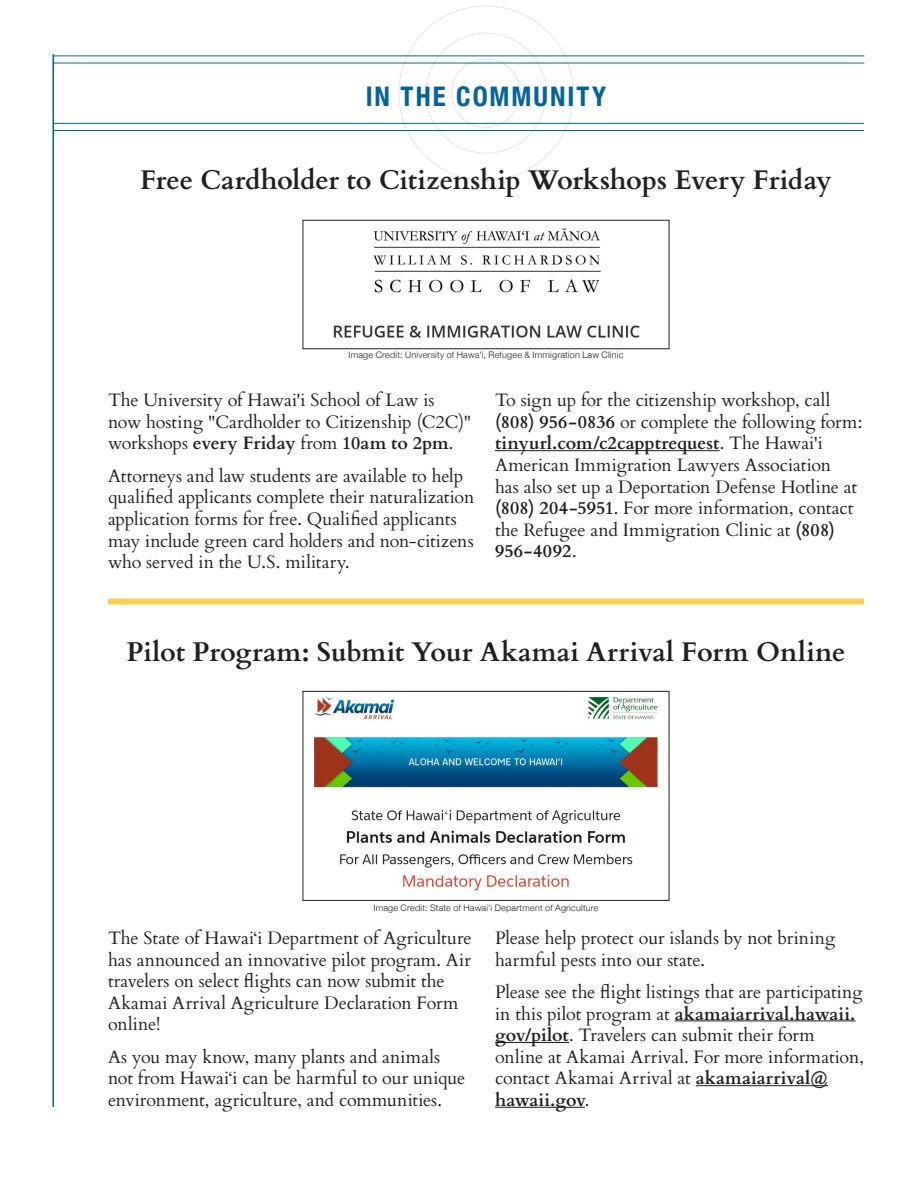
<style>
.page{position:relative;width:918px;height:1188px;background:#fff}
.page>*{position:absolute;margin:0;border:0;box-sizing:border-box;transform-origin:0 0}
.t1{font:700 27px "Cardo";letter-spacing:-.005em;color:#231f20}
.t2{font:700 condensed 27px "Helvetica Neue";letter-spacing:.075em;color:#01649c}
.t3{font:18px/21.6px "Cardo";letter-spacing:-.005em;color:#231f20}
.t4{font:300 9px "Helvetica Neue";letter-spacing:.025em;color:#231f20}
.s1{font-weight:700}
</style>
<div class="page">
<hr style="left:52px;top:54px;width:2px;height:1053px;background:#01649c">
<img style="left:314px;top:697px;width:344px;height:194px">
<div style="left:303px;top:691px;width:366px;height:210px;border:1px solid #231f20"></div>
<div style="left:452px;top:59px;width:68px;height:69px;border:1px solid #e1e7f1;border-radius:50%"></div>
<hr style="left:54px;top:123px;width:810px;height:1px;background:#01649c">
<hr style="left:54px;top:130px;width:810px;height:1px;background:#01649c">
<hr style="left:54px;top:56px;width:810px;height:1px;background:#01649c">
<hr style="left:54px;top:63px;width:810px;height:1px;background:#01649c">
<div style="left:108px;top:599px;width:756px;height:6px;background:#fecf54"></div>
<hr style="left:495px;top:450px;width:225px;height:1px;background:#231f20">
<hr style="left:675px;top:1020px;width:180px;height:1px;background:#231f20">
<hr style="left:495px;top:1042px;width:74px;height:1px;background:#231f20">
<hr style="left:696px;top:1085px;width:132px;height:1px;background:#231f20">
<hr style="left:495px;top:1107px;width:90px;height:1px;background:#231f20">
<img style="left:333px;top:228px;width:307px;height:110px">
<div style="left:303px;top:220px;width:366px;height:129px;border:1px solid #231f20"></div>
<p class="t2" style="left:366px;top:74px;width:242px">IN THE COMMUNITY</p>
<p class="t1" style="left:140px;top:158px;width:693px">Free Cardholder to Citizenship Workshops Every Friday</p>
<p class="t4" style="left:349px;top:348px;width:276px">Image Credit: University of Hawa'i, Refugee &amp; Immigration Law Clinic</p>
<p class="t3" style="left:108px;top:388px;width:365px">The University of Hawai'i School of Law is now hosting "Cardholder to Citizenship (C2C)" workshops <span class="s1">every Friday</span> from <span class="s1">10am to 2pm</span>.</p>
<p class="t3" style="left:108px;top:464px;width:368px">Attorneys and law students are available to help qualified applicants complete their naturalization application forms for free. Qualified applicants may include green card holders and non-citizens who served in the U.S. military.</p>
<p class="t3" style="left:495px;top:388px;width:369px">To sign up for the citizenship workshop, call <span class="s1">(808) 956-0836</span> or complete the following form: <span class="s1">tinyurl.com/c2capptrequest</span>. The Hawai'i American Immigration Lawyers Association<br>has also set up a Deportation Defense Hotline at <span class="s1">(808) 204-5951</span>. For more information, contact the Refugee and Immigration Clinic at <span class="s1">(808)<br>956-4092</span>.</p>
<p class="t1" style="left:127px;top:631px;width:720px">Pilot Program: Submit Your Akamai Arrival Form Online</p>
<p class="t4" style="left:373px;top:900px;width:227px">Image Credit: State of Hawai'i Department of Agriculture</p>
<p class="t3" style="left:108px;top:926px;width:365px">The State of Hawai‘i Department of Agriculture has announced an innovative pilot program. Air travelers on select flights can now submit the Akamai Arrival Agriculture Declaration Form online!</p>
<p class="t3" style="left:108px;top:1045px;width:359px">As you may know, many plants and animals not from Hawai‘i can be harmful to our unique environment, agriculture, and communities.</p>
<p class="t3" style="left:495px;top:926px;width:342px">Please help protect our islands by not brining harmful pests into our state.</p>
<p class="t3" style="left:495px;top:980px;width:371px">Please see the flight listings that are participating in this pilot program at <span class="s1">akamaiarrival.hawaii. gov/pilot</span>. Travelers can submit their form online at Akamai Arrival. For more information, contact Akamai Arrival at <span class="s1">akamaiarrival@ hawaii.gov</span>.</p>
</div>
